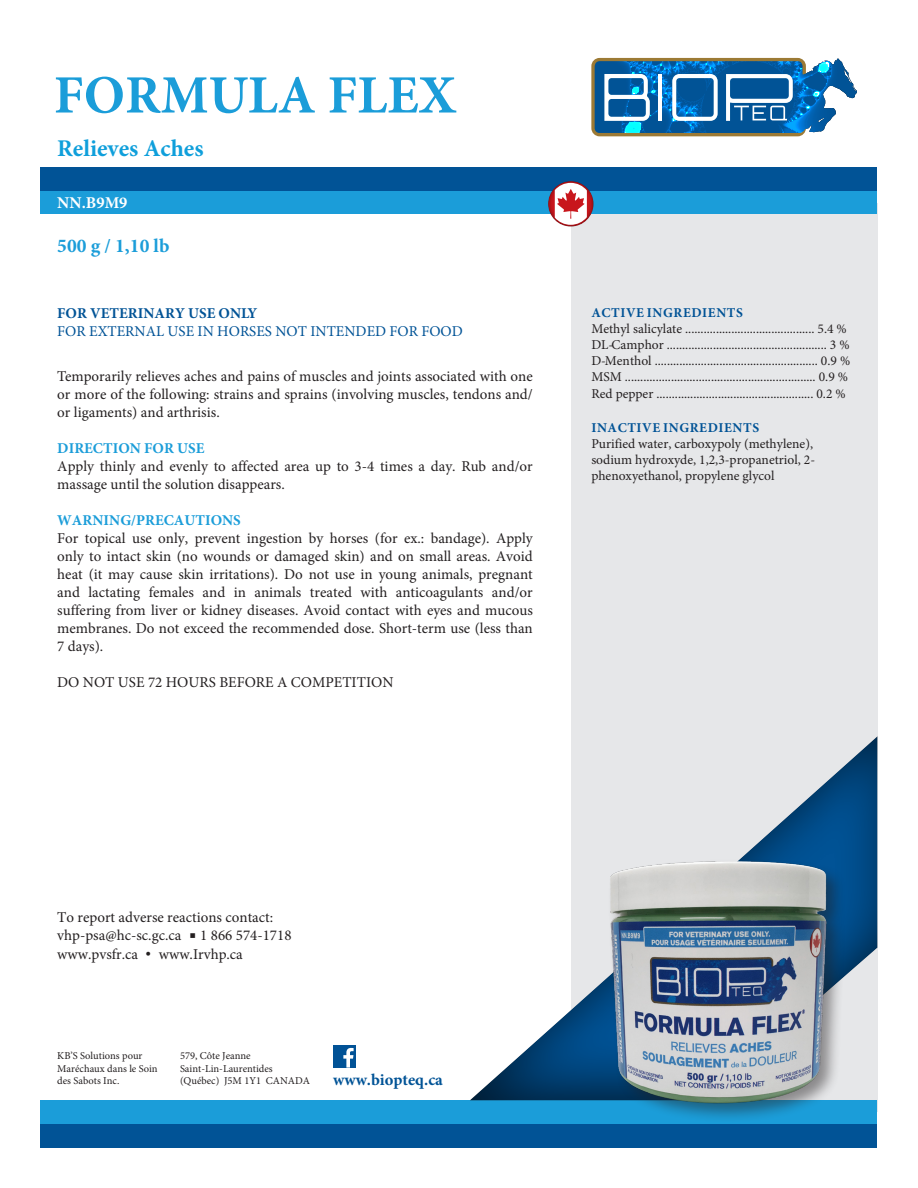
<style>
.page{position:relative;width:918px;height:1188px;background:#fff}
.page>*{position:absolute;margin:0;border:0;box-sizing:border-box;transform-origin:0 0}
.t1{font:700 54px "Minion Pro";color:#1b9dd9}
.t2{font:700 24px "Minion Pro";color:#0f9fdb}
.t3{font:700 19.5px "Minion Pro";color:#1b9dd9}
.t4{font:700 16.5px "Minion Pro";color:#015396}
.t5{font:700 16.5px "Minion Pro";color:#fff}
.t6{font:15px/18px "Minion Pro";color:#231f20}
.t7{font:15px/17.9px "Minion Pro";color:#015396}
.t8{font:13.5px/16.2px "Minion Pro";color:#231f20}
.t9{font:700 13.5px "Minion Pro";letter-spacing:.04em;color:#015396}
.t10{font:10.5px/12.6px "Minion Pro";color:#231f20}
.s1{font-weight:700}
.s2{font-weight:700;color:#1b9dd9}
.s3{font-weight:700;color:#015396}
.s4{font-family:"Akzidenz Grotesk BE"}
</style>
<div class="page">
<div style="left:571px;top:203px;width:307px;height:909px;background:#e6e7e9"></div>
<div style="left:40px;top:191px;width:838px;height:23px;background:#1b9dd9"></div>
<div style="left:40px;top:167px;width:838px;height:24px;background:#015396"></div>
<div style="left:40px;top:1100px;width:838px;height:24px;background:#1b9dd9"></div>
<div style="left:40px;top:1124px;width:838px;height:24px;background:#015396"></div>
<div style="left:469px;top:735px;width:411px;height:368px;background:#231f20;opacity:.75"></div>
<img style="left:591px;top:841px;width:257px;height:277px">
<div style="left:591px;top:58px;width:215px;height:78px;background:#9c7a35;border-radius:8px"></div>
<svg style="left:595px;top:58px;width:262px;height:75px;background:#4084b6"></svg>
<svg style="left:548px;top:181px;width:46px;height:46px"></svg>
<svg style="left:555px;top:183px;width:32px;height:42px"></svg>
<div style="left:333px;top:1045px;width:23px;height:23px;background:#015296"></div>
<svg style="left:343px;top:1048px;width:11px;height:20px"></svg>
<p class="t1" style="left:54px;top:57px;width:404px">FORMULA FLEX</p>
<p class="t2" style="left:57px;top:131px;width:148px">Relieves Aches</p>
<p class="t5" style="left:57px;top:191px;width:72px">NN.B9M9</p>
<p class="t3" style="left:57px;top:232px;width:114px">500 g / 1,10 lb</p>
<p class="t7" style="left:57px;top:304px;width:407px"><span class="s1">FOR VETERINARY USE ONLY<br></span>FOR EXTERNAL USE IN HORSES NOT INTENDED FOR FOOD</p>
<p class="t6" style="left:57px;top:367px;width:477px;text-align:justify">Temporarily relieves aches and pains of muscles and joints associated with one or more of the following: strains and sprains (involving muscles, tendons and/ or ligaments) and arthrisis.</p>
<p class="t6" style="left:57px;top:439px;width:477px"><span class="s2">DIRECTION FOR USE<br></span>Apply thinly and evenly to affected area up to 3-4 times a day. Rub and/or massage until the solution disappears.</p>
<p class="t6" style="left:57px;top:511px;width:477px"><span class="s2">WARNING/PRECAUTIONS<br></span>For topical use only, prevent ingestion by horses (for ex.: bandage). Apply only to intact skin (no wounds or damaged skin) and on small areas. Avoid heat (it may cause skin irritations). Do not use in young animals, pregnant and lactating females and in animals treated with anticoagulants and/or suffering from liver or kidney diseases. Avoid contact with eyes and mucous membranes. Do not exceed the recommended dose. Short-term use (less than 7 days).</p>
<p class="t6" style="left:57px;top:673px;width:338px">DO NOT USE 72 HOURS BEFORE A COMPETITION</p>
<p class="t9" style="left:591px;top:303px;width:153px">ACTIVE INGREDIENTS</p>
<p class="t8" style="left:591px;top:320px;width:257px">Methyl salicylate .......................................... 5.4 %</p>
<p class="t8" style="left:591px;top:337px;width:260px">DL-Camphor .................................................... 3 %</p>
<p class="t8" style="left:591px;top:353px;width:260px">D-Menthol ..................................................... 0.9 %</p>
<p class="t8" style="left:591px;top:369px;width:258px">MSM .............................................................. 0.9 %</p>
<p class="t8" style="left:591px;top:385px;width:256px">Red pepper ................................................... 0.2 %</p>
<p class="t8" style="left:591px;top:419px;width:225px"><span class="s3">INACTIVE INGREDIENTS<br></span>Purified water, carboxypoly (methylene), sodium hydroxyde, 1,2,3-propanetriol, 2- phenoxyethanol, propylene glycol</p>
<p class="t6" style="left:57px;top:908px;width:236px">To report adverse reactions contact: vhp-psa@hc-sc.gc.ca ○ 1 866 574-1718 www.pvsfr.ca <span class="s4">•</span> www.Irvhp.ca</p>
<p class="t10" style="left:57px;top:1049px;width:102px">KB’S Solutions pour<br>Maréchaux dans le Soin des Sabots Inc.</p>
<p class="t10" style="left:180px;top:1049px;width:132px">579, Côte Jeanne<br>Saint-Lin-Laurentides (Québec) J5M 1Y1 CANADA</p>
<p class="t4" style="left:333px;top:1068px;width:111px">www.biopteq.ca</p>
</div>
